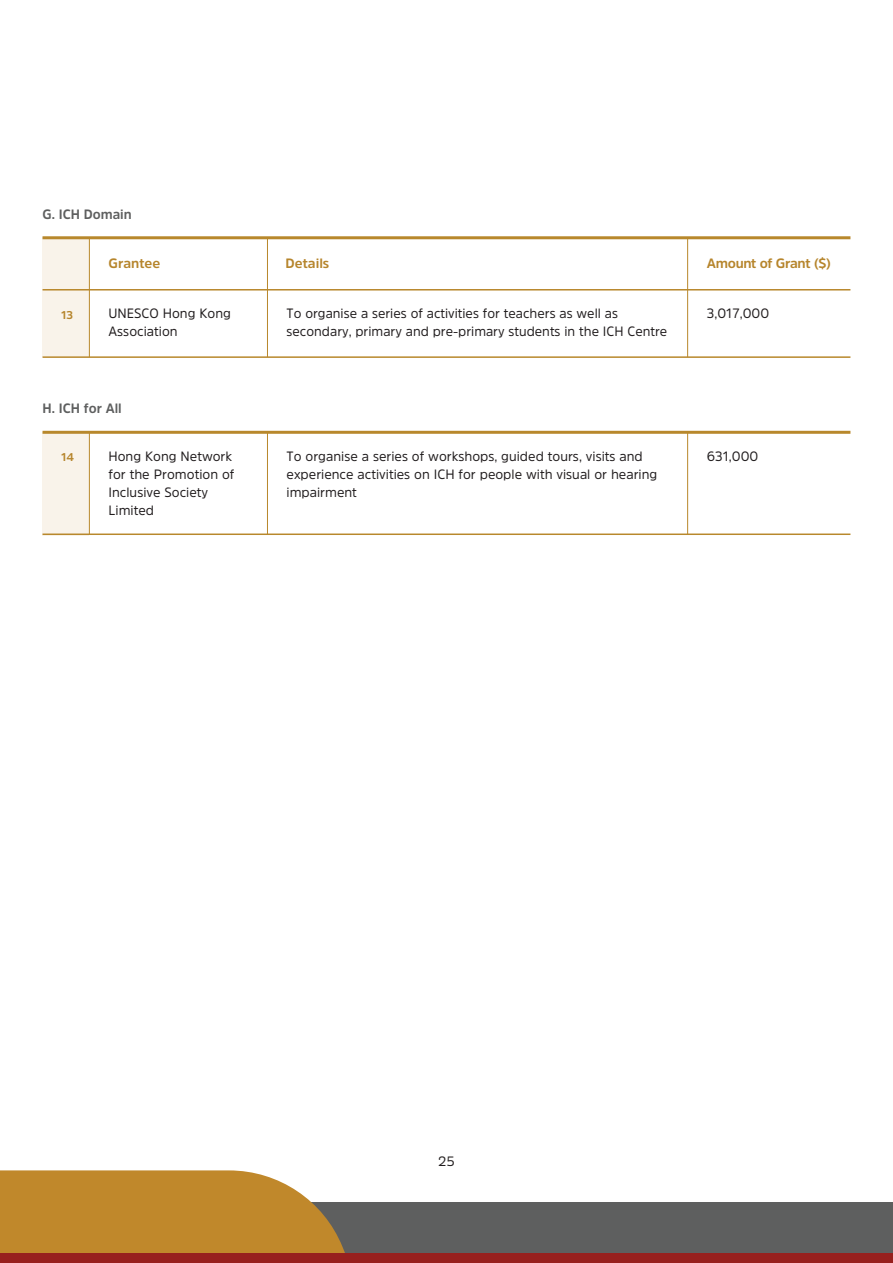
<style>
.page{position:relative;width:893px;height:1263px;background:#fff}
.page>*{position:absolute;margin:0;border:0;box-sizing:border-box;transform-origin:0 0}
.t1{font:13.5px/18px "Amsi Pro";color:#211d1e}
.t2{font:13.5px/18px "Amsi Pro";color:#211d1e;scale:.96 1}
.t3{font:700 13.5px "Amsi Pro";color:#5e5f5f}
.t4{font:700 13.5px "Amsi Pro";letter-spacing:-.025em;color:#b6852c}
.t5{font:700 13.5px "Amsi Pro";color:#b6852c}
.t6{font:700 11.25px "Amsi Pro";color:#b6852c}
</style>
<div class="page">
<div style="left:0;top:1201px;width:893px;height:54px;background:#5e5f5f"></div>
<svg style="left:0;top:1170px;width:346px;height:83px;background:#c18f3b"></svg>
<div style="left:0;top:1253px;width:893px;height:10px;background:#97201e"></div>
<div style="left:43px;top:237px;width:46px;height:120px;background:#f9f3ea"></div>
<div style="left:43px;top:432px;width:46px;height:103px;background:#f9f3ea"></div>
<hr style="left:267px;top:237px;width:1px;height:120px;background:#b8882c">
<hr style="left:687px;top:237px;width:1px;height:120px;background:#b8882c">
<hr style="left:89px;top:238px;width:1px;height:119px;background:#b8882c">
<hr style="left:267px;top:432px;width:1px;height:102px;background:#b8882c">
<hr style="left:687px;top:432px;width:1px;height:102px;background:#b8882c">
<hr style="left:89px;top:432px;width:1px;height:102px;background:#b8882c">
<hr style="left:43px;top:236px;width:807px;height:3px;background:#b8882c">
<hr style="left:43px;top:431px;width:807px;height:3px;background:#b8882c">
<hr style="left:43px;top:356px;width:807px;height:2px;background:#b8882c">
<hr style="left:43px;top:533px;width:807px;height:2px;background:#b8882c">
<hr style="left:43px;top:289px;width:807px;height:1px;background:#b8882c">
<p class="t3" style="left:43px;top:205px;width:91px">G. ICH Domain</p>
<p class="t6" style="left:61px;top:307px;width:14px">13</p>
<p class="t5" style="left:109px;top:254px;width:53px">Grantee</p>
<p class="t5" style="left:286px;top:254px;width:45px">Details</p>
<p class="t4" style="left:707px;top:254px;width:126px">Amount of Grant ($)</p>
<p class="t2" style="left:287px;top:304px;width:398px">To organise a series of activities for teachers as well as secondary, primary and pre-primary students in the ICH Centre</p>
<p class="t1" style="left:707px;top:304px;width:64px">3,017,000</p>
<p class="t1" style="left:109px;top:304px;width:124px">UNESCO Hong Kong<br>Association</p>
<p class="t3" style="left:43px;top:399px;width:81px">H. ICH for All</p>
<p class="t6" style="left:61px;top:449px;width:14px">14</p>
<p class="t1" style="left:109px;top:447px;width:127px">Hong Kong Network for the Promotion of<br>Inclusive Society<br>Limited</p>
<p class="t1" style="left:287px;top:447px;width:372px">To organise a series of workshops, guided tours, visits and experience activities on ICH for people with visual or hearing impairment</p>
<p class="t1" style="left:707px;top:447px;width:53px">631,000</p>
<p class="t1" style="left:438px;top:1152px;width:18px">25</p>
</div>
